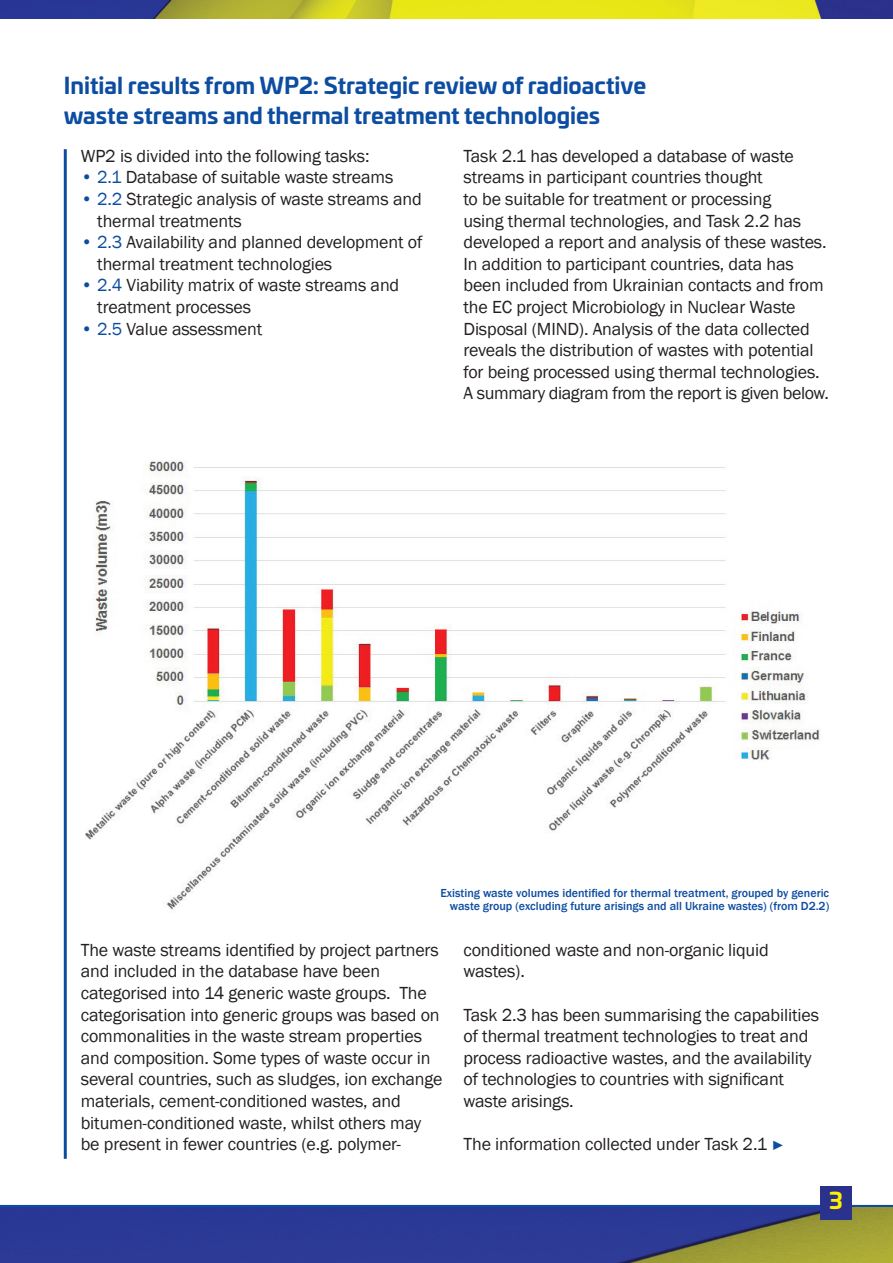
<style>
.page{position:relative;width:893px;height:1263px;background:#fff}
.page>*{position:absolute;margin:0;border:0;box-sizing:border-box;transform-origin:0 0}
.t1{font:700 22.35px/30px "Univia Pro";color:#0d4da1}
.t2{font:700 22.35px "Univia Pro";color:#fff101}
.t3{font:18px/21.6px "Franklin Gothic";letter-spacing:-.01em;color:#231f20}
.t4{font:500 12px/12.8px "Franklin Gothic";color:#0d4da1;text-align:right}
.s1{color:#0d4da1}
.s2{font-size:13.5px;color:#0d4da1}
</style>
<div class="page">
<hr style="left:0;top:1205px;width:893px;height:3px;background:#0d4da1">
<img style="left:0;top:1208px;width:893px;height:55px">
<img style="left:821px;top:1187px;width:30px;height:32px">
<img style="left:0;top:0;width:893px;height:18px">
<hr style="left:64px;top:149px;width:3px;height:1010px;background:#0d4da1">
<img style="left:86px;top:460px;width:735px;height:450px">
<p class="t1" style="left:64px;top:69px;width:584px">Initial results from WP2: Strategic review of radioactive waste streams and thermal treatment technologies</p>
<p class="t3" style="left:81px;top:145px;width:290px">WP2 is divided into the following tasks:</p>
<p class="t3" style="left:81px;top:167px;width:314px"><span class="s1">• 2.1</span> Database of suitable waste streams</p>
<p class="t3" style="left:97px;top:189px;width:326px;text-indent:-17px"><span class="s1">• 2.2</span> Strategic analysis of waste streams and thermal treatments</p>
<p class="t3" style="left:97px;top:232px;width:327px;text-indent:-17px"><span class="s1">• 2.3</span> Availability and planned development of thermal treatment technologies</p>
<p class="t3" style="left:97px;top:275px;width:304px;text-indent:-17px"><span class="s1">• 2.4</span> Viability matrix of waste streams and treatment processes</p>
<p class="t3" style="left:81px;top:318px;width:183px"><span class="s1">• 2.5</span> Value assessment</p>
<p class="t3" style="left:463px;top:145px;width:367px">Task 2.1 has developed a database of waste streams in participant countries thought<br>to be suitable for treatment or processing<br>using thermal technologies, and Task 2.2 has developed a report and analysis of these wastes.<br>In addition to participant countries, data has been included from Ukrainian contacts and from the EC project Microbiology in Nuclear Waste Disposal (MIND). Analysis of the data collected reveals the distribution of wastes with potential for being processed using thermal technologies.<br>A summary diagram from the report is given below.</p>
<p class="t4" style="left:440px;top:887px;width:390px">Existing waste volumes identified for thermal treatment, grouped by generic waste group (excluding future arisings and all Ukraine wastes) (from D2.2)</p>
<p class="t3" style="left:81px;top:939px;width:363px">The waste streams identified by project partners and included in the database have been categorised into 14 generic waste groups. The categorisation into generic groups was based on commonalities in the waste stream properties and composition. Some types of waste occur in several countries, such as sludges, ion exchange materials, cement-conditioned wastes, and bitumen-conditioned waste, whilst others may be present in fewer countries (e.g. polymer-</p>
<p class="t3" style="left:463px;top:939px;width:307px">conditioned waste and non-organic liquid wastes).</p>
<p class="t3" style="left:463px;top:1004px;width:357px">Task 2.3 has been summarising the capabilities of thermal treatment technologies to treat and process radioactive wastes, and the availability of technologies to countries with significant waste arisings.</p>
<p class="t3" style="left:463px;top:1134px;width:323px">The information collected under Task 2.1 <span class="s2">►</span></p>
<p class="t2" style="left:829px;top:1183px;width:15px">3</p>
</div>
